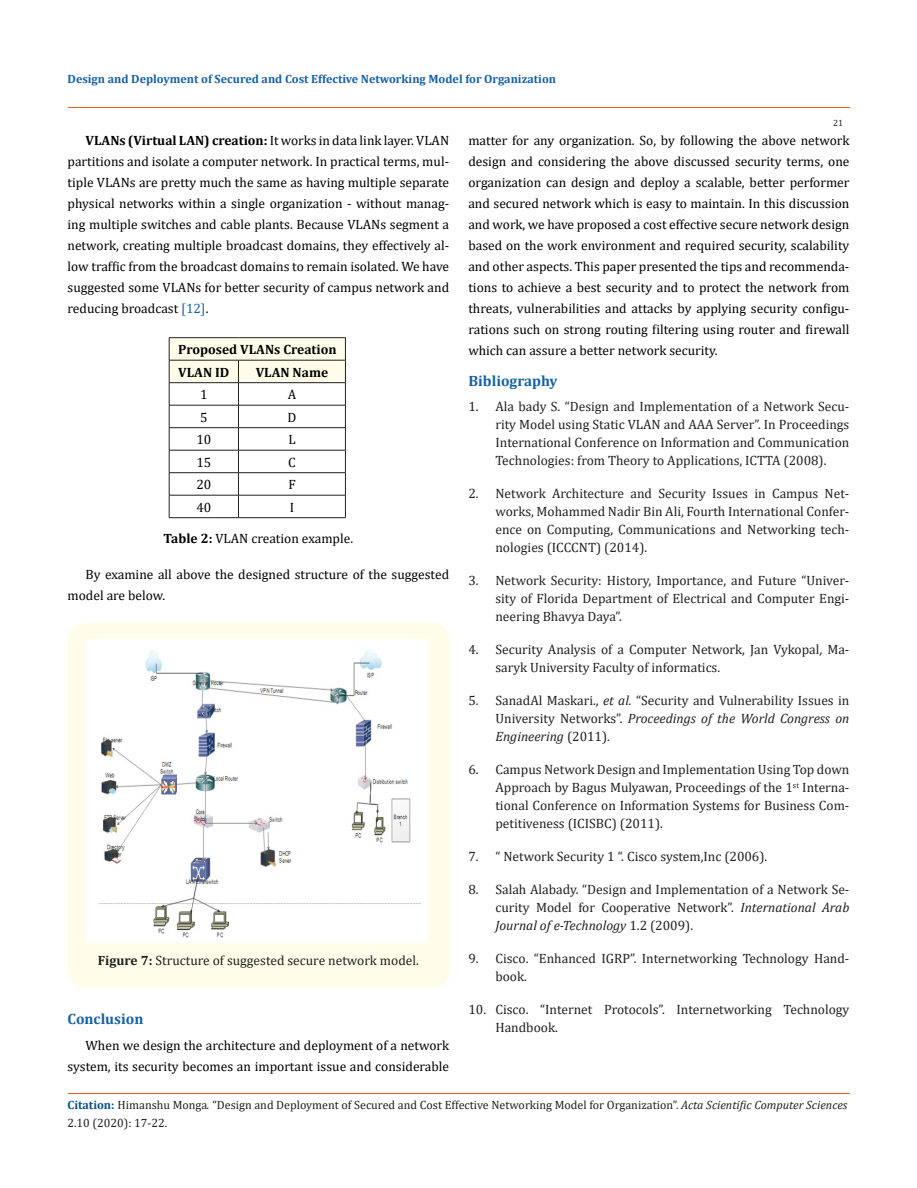
<style>
.page{position:relative;width:917px;height:1188px;background:#fff}
.page>*{position:absolute;margin:0;border:0;box-sizing:border-box;transform-origin:0 0}
.Heading_1{font:700 15px "Cambria";color:#1560a6}
.Heading_2{font:13.5px/21px "Cambria";color:#000;text-align:justify}
.t1{font:13.5px/18px "Cambria";color:#231f20;text-align:justify}
.t2{font:700 13.5px "Cambria";color:#000}
.t3{font:12px/18px "Cambria";color:#231f20}
.t4{font:700 12px "Cambria";color:#1560a6}
.t5{font:9px "Cambria";color:#231f20}
.s1{font-weight:700}
.s2{color:#1560a6}
.s3{font-style:italic}
.s4{font-weight:700;color:#035089}
</style>
<div class="page">
<hr style="left:169px;top:337px;width:69px;height:1px;background:#231f20">
<hr style="left:238px;top:337px;width:107px;height:1px;background:#231f20">
<svg style="left:169px;top:338px;width:177px;height:180px"></svg>
<hr style="left:169px;top:517px;width:69px;height:1px;background:#231f20">
<hr style="left:238px;top:517px;width:107px;height:1px;background:#231f20">
<div style="left:68px;top:623px;width:382px;height:365px;background:#fffde9;border-radius:18px"></div>
<img style="left:87px;top:640px;width:340px;height:303px">
<hr style="left:68px;top:108px;width:781px;height:1px;background:#e05d1a">
<hr style="left:68px;top:1094px;width:781px;height:1px;background:#e05d1a">
<p class="t4" style="left:68px;top:70px;width:490px">Design and Deployment of Secured and Cost Effective Networking Model for Organization</p>
<p class="t5" style="left:833px;top:118px;width:11px">21</p>
<p class="Heading_2" style="left:68px;top:130px;width:383px;text-indent:18px"><span class="s1">VLANs (Virtual LAN) creation:</span> It works in data link layer. VLAN partitions and isolate a computer network. In practical terms, mul&shy;tiple VLANs are pretty much the same as having multiple separate physical networks within a single organization - without manag&shy;ing multiple switches and cable plants. Because VLANs segment a network, creating multiple broadcast domains, they effectively al&shy;low traffic from the broadcast domains to remain isolated. We have suggested some VLANs for better security of campus network and reducing broadcast <span class="s2">[12]</span>.</p>
<p class="t2" style="left:178px;top:340px;width:160px">Proposed VLANs Creation</p>
<p class="t2" style="left:178px;top:363px;width:53px">VLAN ID</p>
<p class="t2" style="left:256px;top:363px;width:74px">VLAN Name</p>
<p class="Heading_2" style="left:200px;top:384px;width:9px">1</p>
<p class="Heading_2" style="left:288px;top:384px;width:10px">A</p>
<p class="Heading_2" style="left:200px;top:407px;width:9px">5</p>
<p class="Heading_2" style="left:287px;top:407px;width:10px">D</p>
<p class="Heading_2" style="left:196px;top:429px;width:16px">10</p>
<p class="Heading_2" style="left:288px;top:429px;width:9px">L</p>
<p class="Heading_2" style="left:196px;top:452px;width:16px">15</p>
<p class="Heading_2" style="left:288px;top:452px;width:9px">C</p>
<p class="Heading_2" style="left:196px;top:474px;width:16px">20</p>
<p class="Heading_2" style="left:288px;top:474px;width:9px">F</p>
<p class="Heading_2" style="left:196px;top:497px;width:16px">40</p>
<p class="Heading_2" style="left:290px;top:497px;width:6px">I</p>
<p class="Heading_2" style="left:164px;top:528px;width:191px"><span class="s1">Table 2:</span> VLAN creation example.</p>
<p class="Heading_2" style="left:68px;top:564px;width:383px;text-indent:18px">By examine all above the designed structure of the suggested model are below.</p>
<p class="t1" style="left:98px;top:951px;width:322px"><span class="s1">Figure 7:</span> Structure of suggested secure network model.</p>
<p class="Heading_1" style="left:68px;top:1008px;width:77px">Conclusion</p>
<p class="Heading_2" style="left:68px;top:1035px;width:383px;text-align:right">When we design the architecture and deployment of a network system, its security becomes an important issue and considerable</p>
<p class="Heading_2" style="left:468px;top:130px;width:382px">matter for any organization. So, by following the above network design and considering the above discussed security terms, one organization can design and deploy a scalable, better performer and secured network which is easy to maintain. In this discussion and work, we have proposed a cost effective secure network design based on the work environment and required security, scalability and other aspects. This paper presented the tips and recommenda&shy;tions to achieve a best security and to protect the network from threats, vulnerabilities and attacks by applying security configu&shy;rations such on strong routing filtering using router and firewall which can assure a better network security.</p>
<p class="Heading_1" style="left:468px;top:370px;width:91px">Bibliography</p>
<p class="t1" style="left:495px;top:398px;width:355px;text-indent:-27px">1. Ala bady S. “Design and Implementation of a Network Secu&shy;rity Model using Static VLAN and AAA Server”. In Proceedings International Conference on Information and Communication Technologies: from Theory to Applications, ICTTA (2008).</p>
<p class="t1" style="left:495px;top:485px;width:355px;text-indent:-27px">2. Network Architecture and Security Issues in Campus Net&shy;works, Mohammed Nadir Bin Ali, Fourth International Confer&shy;ence on Computing, Communications and Networking tech&shy;nologies (ICCCNT) (2014).</p>
<p class="t1" style="left:495px;top:572px;width:355px;text-indent:-27px">3. Network Security: History, Importance, and Future “Univer&shy;sity of Florida Department of Electrical and Computer Engi&shy;neering Bhavya Daya”.</p>
<p class="t1" style="left:495px;top:641px;width:355px;text-indent:-27px">4. Security Analysis of a Computer Network, Jan Vykopal, Ma&shy;saryk University Faculty of informatics.</p>
<p class="t1" style="left:495px;top:692px;width:355px;text-indent:-27px">5. SanadAl Maskari., <span class="s3">et al.</span> “Security and Vulnerability Issues in University Networks”. <span class="s3">Proceedings of the World Congress on Engineering</span> (2011).</p>
<p class="t1" style="left:495px;top:761px;width:355px;text-indent:-27px">6. Campus Network Design and Implementation Using Top down Approach by Bagus Mulyawan, Proceedings of the 1<sup>st</sup> Interna&shy;tional Conference on Information Systems for Business Com&shy;petitiveness (ICISBC) (2011).</p>
<p class="t1" style="left:468px;top:848px;width:300px">7. “ Network Security 1 “. Cisco system,Inc (2006).</p>
<p class="t1" style="left:495px;top:881px;width:355px;text-indent:-27px">8. Salah Alabady. “Design and Implementation of a Network Se&shy;curity Model for Cooperative Network”. <span class="s3">International Arab Journal of e-Technology</span> 1.2 (2009).</p>
<p class="t1" style="left:495px;top:950px;width:355px;text-indent:-27px">9. Cisco. “Enhanced IGRP”. Internetworking Technology Hand&shy;book.</p>
<p class="t1" style="left:495px;top:1001px;width:355px;text-indent:-27px">10. Cisco. “Internet Protocols”. Internetworking Technology<br>Handbook.</p>
<p class="t3" style="left:68px;top:1096px;width:781px"><span class="s4">Citation:</span> Himanshu Monga<span class="s3">.</span> “Design and Deployment of Secured and Cost Effective Networking Model for Organization”. <span class="s3">Acta Scientific Computer Sciences<br></span>2.10 (2020): 17-22.</p>
</div>
